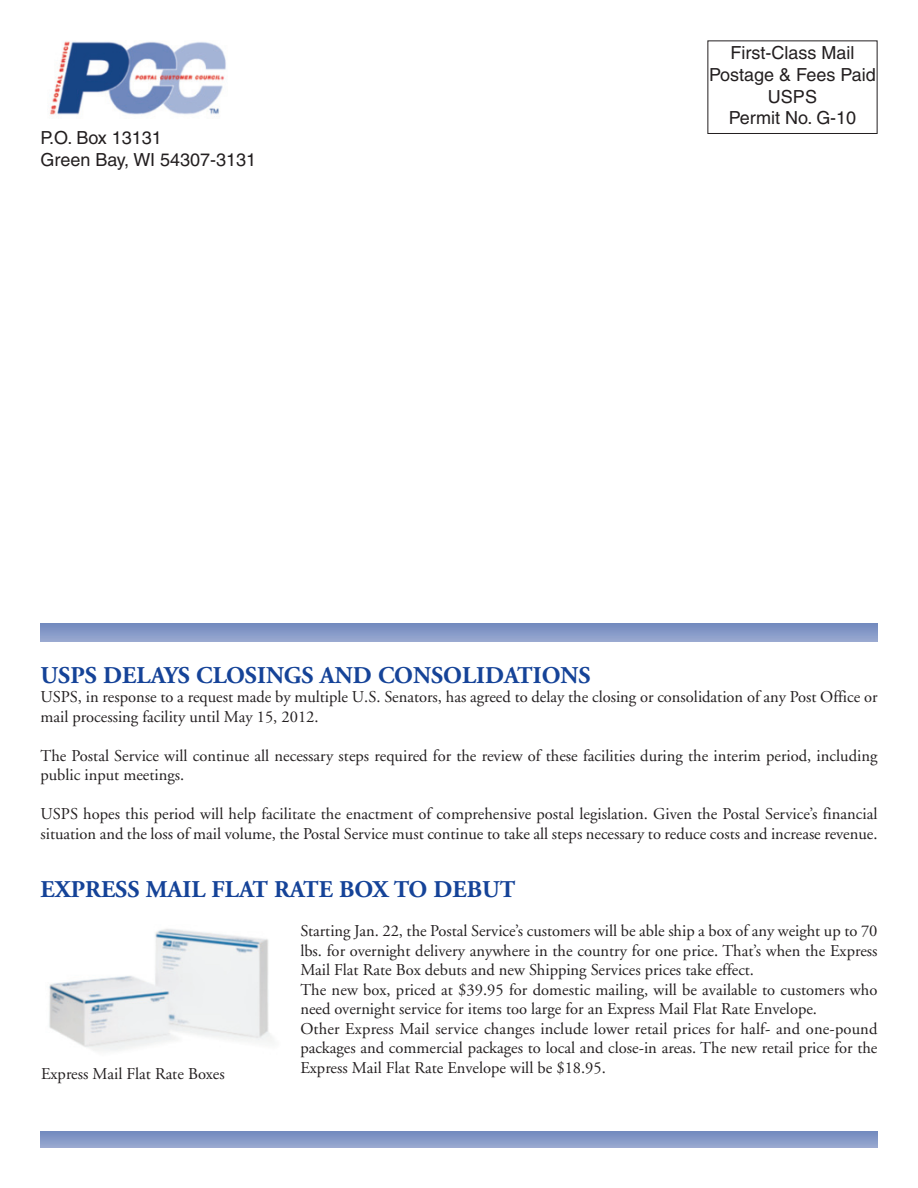
<style>
.page{position:relative;width:918px;height:1188px;background:#fff}
.page>*{position:absolute;margin:0;border:0;box-sizing:border-box;transform-origin:0 0}
.t1{font:700 24px "Adobe Garamond";color:#154398}
.t2{font:18px/21.6px "Helvetica";color:#231f20;text-align:center}
.t3{font:16.5px/19.5px "Adobe Garamond";color:#231f20}
</style>
<div class="page">
<img style="left:49px;top:929px;width:223px;height:122px">
<svg style="left:40px;top:1131px;width:838px;height:17px;background:#8599c7"></svg>
<svg style="left:40px;top:623px;width:838px;height:19px;background:#8599c7"></svg>
<img style="left:50px;top:41px;width:176px;height:74px">
<div style="left:707px;top:40px;width:171px;height:94px;border:1px solid #231f20"></div>
<p class="t2" style="left:41px;top:129px;width:217px;text-align:left">P.O. Box 13131<br>Green Bay, WI 54307-3131</p>
<p class="t2" style="left:709px;top:44px;width:168px">First-Class Mail<br>Postage &amp; Fees Paid<br>USPS<br>Permit No. G-10</p>
<h1 class="t1" style="left:40px;top:666px;width:552px">USPS DELAYS CLOSINGS AND CONSOLIDATIONS</h1>
<p class="t3" style="left:40px;top:689px;width:839px">USPS, in response to a request made by multiple U.S. Senators, has agreed to delay the closing or consolidation of any Post Office or mail processing facility until May 15, 2012.</p>
<p class="t3" style="left:40px;top:747px;width:839px">The Postal Service will continue all necessary steps required for the review of these facilities during the interim period, including public input meetings.</p>
<p class="t3" style="left:40px;top:806px;width:839px">USPS hopes this period will help facilitate the enactment of comprehensive postal legislation. Given the Postal Service’s financial situation and the loss of mail volume, the Postal Service must continue to take all steps necessary to reduce costs and increase revenue.</p>
<h1 class="t1" style="left:40px;top:880px;width:476px">EXPRESS MAIL FLAT RATE BOX TO DEBUT</h1>
<p class="t3" style="left:300px;top:923px;width:579px">Starting Jan. 22, the Postal Service’s customers will be able ship a box of any weight up to 70 lbs. for overnight delivery anywhere in the country for one price. That’s when the Express Mail Flat Rate Box debuts and new Shipping Services prices take effect.<br>The new box, priced at $39.95 for domestic mailing, will be available to customers who need overnight service for items too large for an Express Mail Flat Rate Envelope.<br>Other Express Mail service changes include lower retail prices for half- and one-pound packages and commercial packages to local and close-in areas. The new retail price for the Express Mail Flat Rate Envelope will be $18.95.</p>
<p class="t3" style="left:41px;top:1066px;width:185px">Express Mail Flat Rate Boxes</p>
</div>
